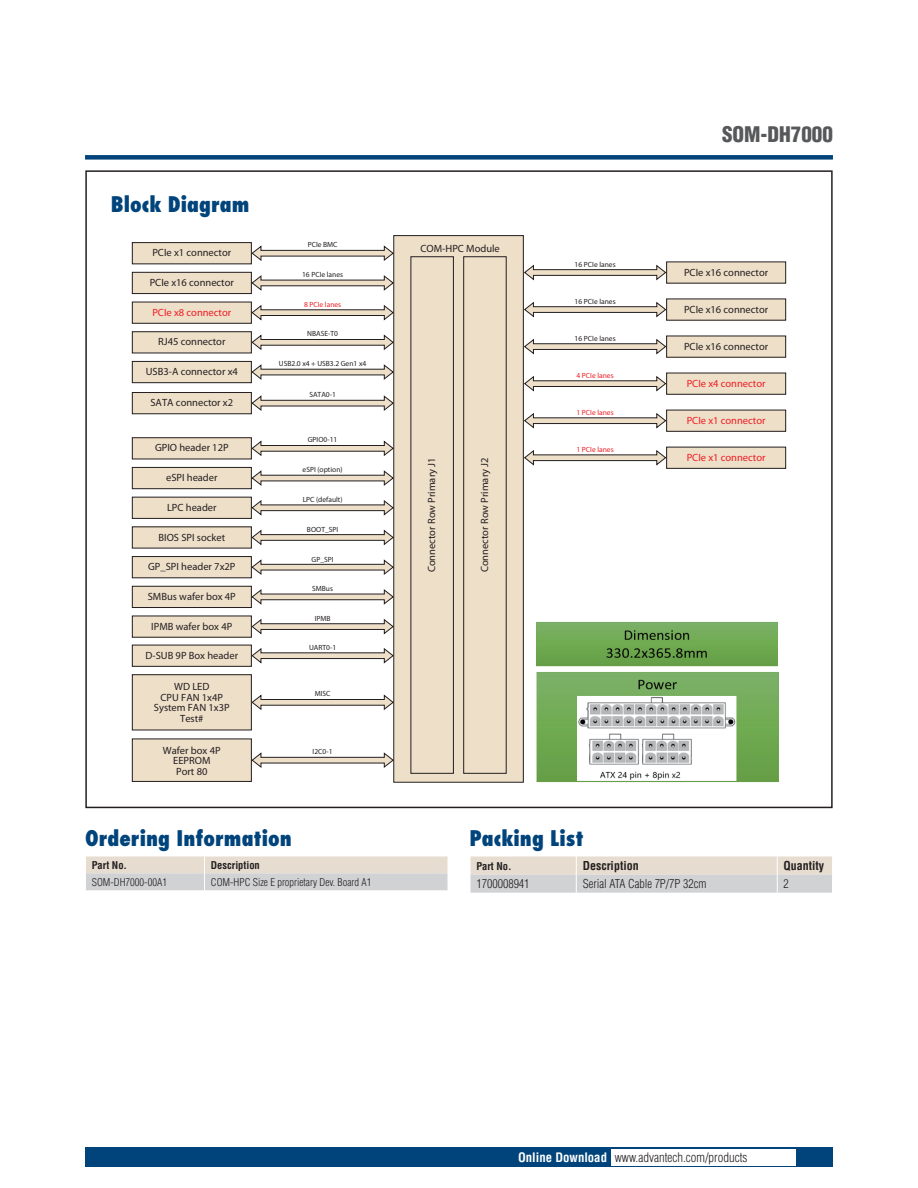
<style>
.page{position:relative;width:918px;height:1188px;background:#fff}
.page>*{position:absolute;margin:0;border:0;box-sizing:border-box;transform-origin:0 0}
.t1{font:800 condensed 21px "Futura";color:#00447b}
.t2{font:900 condensed 21px "Helvetica";color:#57585a}
.t3{font:300 condensed 12.75px "Helvetica";color:#231f20}
.t4{font:300 condensed 12px "Helvetica";color:#231f20}
.t5{font:700 condensed 12px "Helvetica";color:#231f20}
.t6{font:10.5px/10.5px "Myriad Pro";color:#231f20;text-align:center}
.t7{font:10.5px "Myriad Pro";color:#ee1d23}
.t8{font:300 condensed 10.5px "Helvetica";color:#231f20}
.t9{font:700 condensed 10.5px "Helvetica";color:#231f20}
.t10{font:7.5px "Myriad Pro";color:#231f20}
.t11{font:7.5px "Myriad Pro";color:#ee1d23}
.s1{font-weight:700;color:#fff}
</style>
<div class="page">
<div style="left:85px;top:155px;width:748px;height:5px;background:#00447b"></div>
<div style="left:85px;top:1147px;width:748px;height:20px;background:#00447b"></div>
<div style="left:611px;top:1149px;width:184px;height:16px;background:#fff"></div>
<svg style="left:86px;top:856px;width:362px;height:34px;background:#dcd7d2"></svg>
<svg style="left:470px;top:856px;width:362px;height:37px;background:#dcd8d3"></svg>
<div style="left:394px;top:236px;width:129px;height:546px;background:#eedfc9"></div>
<div style="left:393px;top:235px;width:131px;height:548px;border:1px solid #231f20"></div>
<div style="left:132px;top:243px;width:119px;height:21px;background:#eedfc9"></div>
<div style="left:132px;top:242px;width:120px;height:22px;border:1px solid #231f20"></div>
<div style="left:667px;top:262px;width:119px;height:21px;background:#eedfc9"></div>
<svg style="left:251px;top:245px;width:143px;height:17px"></svg>
<svg style="left:523px;top:264px;width:144px;height:17px"></svg>
<div style="left:667px;top:299px;width:119px;height:21px;background:#eedfc9"></div>
<svg style="left:523px;top:301px;width:144px;height:17px"></svg>
<div style="left:667px;top:336px;width:119px;height:21px;background:#eedfc9"></div>
<div style="left:666px;top:336px;width:120px;height:22px;border:1px solid #231f20"></div>
<svg style="left:523px;top:338px;width:144px;height:17px"></svg>
<div style="left:667px;top:373px;width:119px;height:21px;background:#eedfc9"></div>
<div style="left:666px;top:373px;width:120px;height:22px;border:1px solid #231f20"></div>
<svg style="left:523px;top:375px;width:144px;height:17px"></svg>
<div style="left:667px;top:410px;width:119px;height:21px;background:#eedfc9"></div>
<div style="left:666px;top:410px;width:120px;height:22px;border:1px solid #231f20"></div>
<svg style="left:523px;top:412px;width:144px;height:17px"></svg>
<div style="left:667px;top:447px;width:119px;height:21px;background:#eedfc9"></div>
<div style="left:666px;top:447px;width:120px;height:22px;border:1px solid #231f20"></div>
<svg style="left:523px;top:449px;width:144px;height:17px"></svg>
<div style="left:132px;top:272px;width:119px;height:22px;background:#eedfc9"></div>
<div style="left:132px;top:272px;width:120px;height:22px;border:1px solid #231f20"></div>
<svg style="left:251px;top:275px;width:143px;height:16px"></svg>
<div style="left:132px;top:302px;width:119px;height:21px;background:#eedfc9"></div>
<div style="left:132px;top:302px;width:120px;height:22px;border:1px solid #231f20"></div>
<svg style="left:251px;top:304px;width:143px;height:17px"></svg>
<div style="left:132px;top:332px;width:119px;height:21px;background:#eedfc9"></div>
<div style="left:132px;top:331px;width:120px;height:22px;border:1px solid #231f20"></div>
<svg style="left:251px;top:334px;width:143px;height:17px"></svg>
<div style="left:132px;top:361px;width:119px;height:22px;background:#eedfc9"></div>
<div style="left:132px;top:361px;width:120px;height:22px;border:1px solid #231f20"></div>
<svg style="left:251px;top:364px;width:143px;height:16px"></svg>
<div style="left:132px;top:393px;width:119px;height:21px;background:#eedfc9"></div>
<div style="left:132px;top:392px;width:120px;height:22px;border:1px solid #231f20"></div>
<svg style="left:251px;top:395px;width:143px;height:17px"></svg>
<div style="left:132px;top:438px;width:119px;height:21px;background:#eedfc9"></div>
<div style="left:132px;top:437px;width:120px;height:22px;border:1px solid #231f20"></div>
<svg style="left:251px;top:440px;width:143px;height:17px"></svg>
<div style="left:132px;top:467px;width:119px;height:22px;background:#eedfc9"></div>
<div style="left:132px;top:467px;width:120px;height:22px;border:1px solid #231f20"></div>
<svg style="left:251px;top:470px;width:143px;height:16px"></svg>
<div style="left:132px;top:497px;width:119px;height:21px;background:#eedfc9"></div>
<div style="left:132px;top:497px;width:120px;height:22px;border:1px solid #231f20"></div>
<svg style="left:251px;top:499px;width:143px;height:17px"></svg>
<div style="left:132px;top:527px;width:119px;height:21px;background:#eedfc9"></div>
<svg style="left:251px;top:529px;width:143px;height:17px"></svg>
<div style="left:132px;top:557px;width:119px;height:21px;background:#eedfc9"></div>
<div style="left:132px;top:556px;width:120px;height:22px;border:1px solid #231f20"></div>
<svg style="left:251px;top:559px;width:143px;height:17px"></svg>
<div style="left:132px;top:586px;width:119px;height:22px;background:#eedfc9"></div>
<div style="left:132px;top:586px;width:120px;height:22px;border:1px solid #231f20"></div>
<svg style="left:251px;top:589px;width:143px;height:16px"></svg>
<div style="left:132px;top:616px;width:119px;height:21px;background:#eedfc9"></div>
<div style="left:132px;top:616px;width:120px;height:22px;border:1px solid #231f20"></div>
<svg style="left:251px;top:618px;width:143px;height:17px"></svg>
<div style="left:132px;top:645px;width:119px;height:21px;background:#eedfc9"></div>
<div style="left:132px;top:645px;width:120px;height:22px;border:1px solid #231f20"></div>
<svg style="left:251px;top:647px;width:143px;height:17px"></svg>
<div style="left:132px;top:675px;width:119px;height:55px;background:#eedfc9"></div>
<div style="left:132px;top:674px;width:120px;height:56px;border:1px solid #231f20"></div>
<svg style="left:251px;top:694px;width:143px;height:17px"></svg>
<div style="left:132px;top:739px;width:119px;height:42px;background:#eedfc9"></div>
<div style="left:132px;top:739px;width:120px;height:43px;border:1px solid #231f20"></div>
<svg style="left:251px;top:752px;width:143px;height:17px"></svg>
<div style="left:411px;top:256px;width:43px;height:518px;border:1px solid #231f20"></div>
<div style="left:463px;top:256px;width:44px;height:518px;border:1px solid #231f20"></div>
<img style="left:536px;top:621px;width:243px;height:161px">
<h1 class="t1" style="left:111px;top:191px;width:140px">Block Diagram</h1>
<p class="t6" style="left:152px;top:247px;width:80px">PCIe x1 connector</p>
<p class="t6" style="left:150px;top:277px;width:86px">PCIe x16 connector</p>
<p class="t7" style="left:152px;top:306px;width:80px">PCIe x8 connector</p>
<p class="t6" style="left:158px;top:337px;width:69px">RJ45 connector</p>
<p class="t6" style="left:146px;top:366px;width:94px">USB3-A connector x4</p>
<p class="t6" style="left:150px;top:397px;width:84px">SATA connector x2</p>
<p class="t6" style="left:155px;top:443px;width:75px">GPIO header 12P</p>
<p class="t6" style="left:166px;top:472px;width:53px">eSPI header</p>
<p class="t6" style="left:167px;top:502px;width:51px">LPC header</p>
<p class="t6" style="left:159px;top:532px;width:68px">BIOS SPI socket</p>
<p class="t6" style="left:148px;top:561px;width:89px">GP_SPI header 7x2P</p>
<p class="t6" style="left:148px;top:591px;width:90px">SMBus wafer box 4P</p>
<p class="t6" style="left:151px;top:621px;width:83px">IPMB wafer box 4P</p>
<p class="t6" style="left:146px;top:650px;width:94px">D-SUB 9P Box header</p>
<p class="t10" style="left:308px;top:240px;width:31px">PCIe BMC</p>
<p class="t10" style="left:302px;top:270px;width:43px">16 PCIe lanes</p>
<p class="t11" style="left:304px;top:300px;width:39px">8 PCIe lanes</p>
<p class="t10" style="left:307px;top:329px;width:32px">NBASE-T0</p>
<p class="t10" style="left:279px;top:359px;width:89px">USB2.0 x4 + USB3.2 Gen1 x4</p>
<p class="t10" style="left:309px;top:390px;width:28px">SATA0-1</p>
<p class="t10" style="left:308px;top:435px;width:31px">GPIO0-11</p>
<p class="t10" style="left:303px;top:465px;width:41px">eSPI (option)</p>
<p class="t10" style="left:303px;top:495px;width:41px">LPC (default)</p>
<p class="t10" style="left:307px;top:525px;width:33px">BOOT_SPI</p>
<p class="t10" style="left:312px;top:555px;width:24px">GP_SPI</p>
<p class="t10" style="left:312px;top:584px;width:22px">SMBus</p>
<p class="t10" style="left:315px;top:614px;width:17px">IPMB</p>
<p class="t10" style="left:309px;top:643px;width:29px">UART0-1</p>
<p class="t6" style="left:154px;top:681px;width:77px">WD LED<br>CPU FAN 1x4P<br>System FAN 1x3P<br>Test#</p>
<p class="t10" style="left:315px;top:689px;width:17px">MISC</p>
<p class="t6" style="left:163px;top:745px;width:59px">Wafer box 4P<br>EEPROM<br>Port 80</p>
<p class="t10" style="left:313px;top:747px;width:21px">I2C0-1</p>
<h1 class="t1" style="left:85px;top:825px;width:208px">Ordering Information</h1>
<p class="t9" style="left:92px;top:859px;width:37px">Part No.</p>
<p class="t9" style="left:211px;top:859px;width:50px">Description</p>
<p class="t8" style="left:92px;top:876px;width:77px">SOM-DH7000-00A1</p>
<p class="t8" style="left:211px;top:876px;width:162px">COM-HPC Size E proprietary Dev. Board A1</p>
<p class="t6" style="left:421px;top:243px;width:81px">COM-HPC Module</p>
<p class="t6" style="left:426px;top:572px;width:116px;rotate:-90deg">Connector Row Primary J1</p>
<p class="t6" style="left:479px;top:572px;width:116px;rotate:-90deg">Connector Row Primary J2</p>
<p class="t10" style="left:575px;top:259px;width:43px">16 PCIe lanes</p>
<p class="t10" style="left:575px;top:297px;width:43px">16 PCIe lanes</p>
<p class="t10" style="left:575px;top:334px;width:43px">16 PCIe lanes</p>
<p class="t11" style="left:577px;top:371px;width:39px">4 PCIe lanes</p>
<p class="t11" style="left:577px;top:408px;width:39px">1 PCIe lanes</p>
<p class="t11" style="left:577px;top:445px;width:39px">1 PCIe lanes</p>
<h1 class="t2" style="left:722px;top:121px;width:112px">SOM-DH7000</h1>
<p class="t6" style="left:684px;top:267px;width:86px">PCIe x16 connector</p>
<p class="t6" style="left:684px;top:304px;width:86px">PCIe x16 connector</p>
<p class="t6" style="left:684px;top:341px;width:86px">PCIe x16 connector</p>
<p class="t7" style="left:687px;top:377px;width:80px">PCIe x4 connector</p>
<p class="t7" style="left:687px;top:414px;width:80px">PCIe x1 connector</p>
<p class="t7" style="left:687px;top:451px;width:80px">PCIe x1 connector</p>
<h1 class="t1" style="left:470px;top:825px;width:116px">Packing List</h1>
<p class="t9" style="left:476px;top:859px;width:37px">Part No.</p>
<p class="t5" style="left:583px;top:858px;width:57px">Description</p>
<p class="t5" style="left:784px;top:858px;width:42px">Quantity</p>
<p class="t4" style="left:476px;top:877px;width:55px">1700008941</p>
<p class="t4" style="left:583px;top:877px;width:125px">Serial ATA Cable 7P/7P 32cm</p>
<p class="t4" style="left:784px;top:877px;width:7px">2</p>
<p class="t3" style="left:518px;top:1149px;width:231px"><span class="s1">Online Download</span> www.advantech.com/products</p>
</div>
